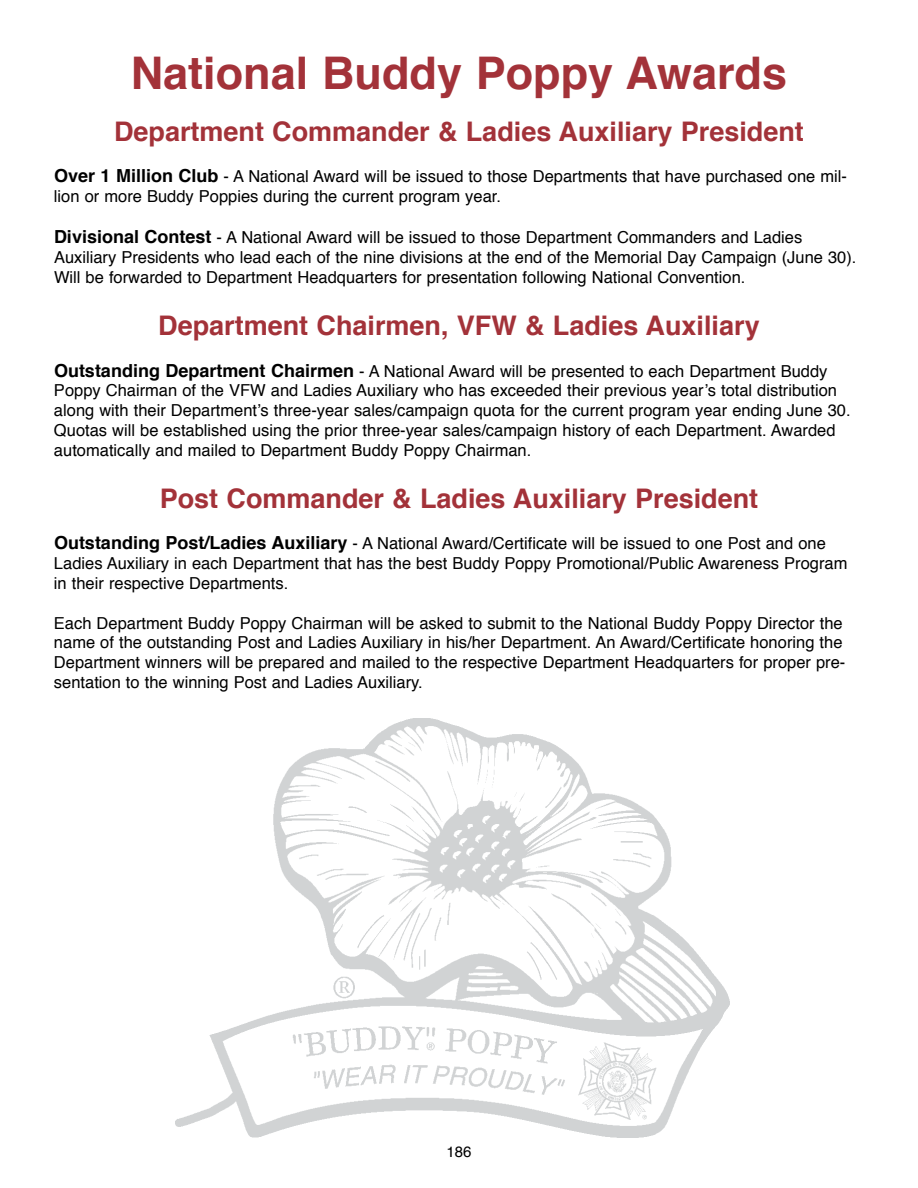
<style>
.page{position:relative;width:918px;height:1188px;background:#fff}
.page>*{position:absolute;margin:0;border:0;box-sizing:border-box;transform-origin:0 0}
.t1{font:700 45px "Helvetica";color:#a33239}
.t2{font:700 27px "Helvetica";color:#a33239}
.t3{font:16.5px/19.8px "Helvetica";color:#000}
.t4{font:15px "Helvetica";color:#000}
.s1{font-weight:700;font-size:18px}
</style>
<div class="page">
<img style="left:176px;top:719px;width:554px;height:418px">
<h1 class="t1" style="left:131px;top:42px;width:658px">National Buddy Poppy Awards</h1>
<h2 class="t2" style="left:114px;top:113px;width:691px">Department Commander &amp; Ladies Auxiliary President</h2>
<p class="t3" style="left:54px;top:168px;width:794px"><span class="s1">Over 1 Million Club</span> - A National Award will be issued to those Departments that have purchased one mil&shy;lion or more Buddy Poppies during the current program year.</p>
<p class="t3" style="left:54px;top:229px;width:804px"><span class="s1">Divisional Contest</span> - A National Award will be issued to those Department Commanders and Ladies<br>Auxiliary Presidents who lead each of the nine divisions at the end of the Memorial Day Campaign (June 30).<br>Will be forwarded to Department Headquarters for presentation following National Convention.</p>
<h2 class="t2" style="left:158px;top:307px;width:603px">Department Chairmen, VFW &amp; Ladies Auxiliary</h2>
<p class="t3" style="left:54px;top:362px;width:798px"><span class="s1">Outstanding Department Chairmen</span> - A National Award will be presented to each Department Buddy Poppy Chairman of the VFW and Ladies Auxiliary who has exceeded their previous year’s total distribution along with their Department’s three-year sales/campaign quota for the current program year ending June 30.<br>Quotas will be established using the prior three-year sales/campaign history of each Department. Awarded automatically and mailed to Department Buddy Poppy Chairman.</p>
<h2 class="t2" style="left:160px;top:480px;width:600px">Post Commander &amp; Ladies Auxiliary President</h2>
<p class="t3" style="left:54px;top:535px;width:795px"><span class="s1">Outstanding Post/Ladies Auxiliary</span> - A National Award/Certificate will be issued to one Post and one<br>Ladies Auxiliary in each Department that has the best Buddy Poppy Promotional/Public Awareness Program in their respective Departments.</p>
<p class="t3" style="left:54px;top:614px;width:793px">Each Department Buddy Poppy Chairman will be asked to submit to the National Buddy Poppy Director the name of the outstanding Post and Ladies Auxiliary in his/her Department. An Award/Certificate honoring the Department winners will be prepared and mailed to the respective Department Headquarters for proper pre&shy;sentation to the winning Post and Ladies Auxiliary.</p>
<p class="t4" style="left:446px;top:1142px;width:27px">186</p>
</div>
